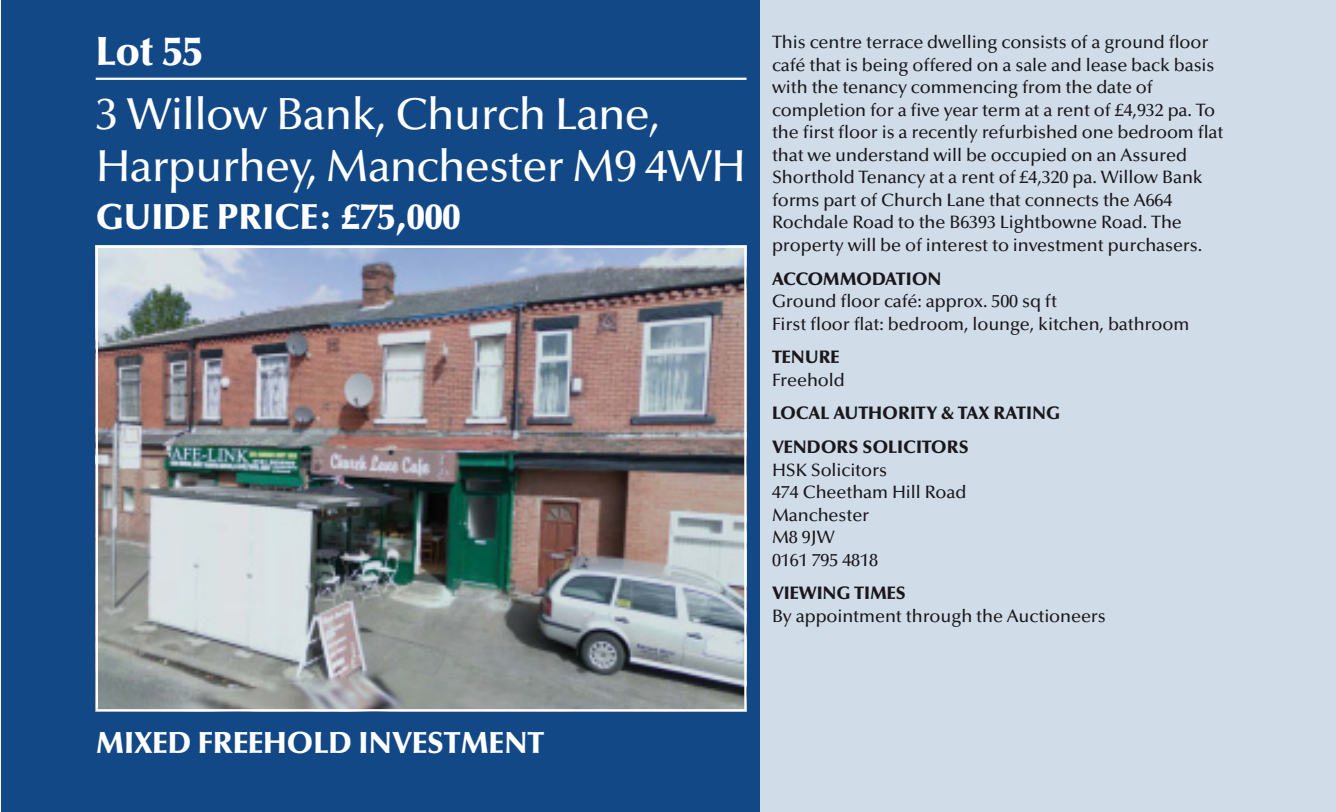
<style>
.page{position:relative;width:1336px;height:812px;background:#fff}
.page>*{position:absolute;margin:0;border:0;box-sizing:border-box;transform-origin:0 0}
.t1{font:500 45px/51.8px "Optima LT Std";letter-spacing:-.02em;color:#fff}
.t2{font:900 40.5px "Optima LT Std";color:#fff}
.t3{font:900 36px "Optima LT Std";letter-spacing:-.005em;color:#fff}
.t4{font:900 30.38px "Optima LT Std";letter-spacing:-.005em;color:#fff}
.t5{font:500 18px/22.5px "Optima LT Std";letter-spacing:-.005em;color:#1a171c}
.t6{font:900 18px/33.8px "Optima LT Std";letter-spacing:-.005em;color:#1a171c}
.t7{font:900 18px "Optima LT Std";letter-spacing:-.03em;color:#1a171c}
</style>
<div class="page">
<div style="left:1px;top:0;width:1334px;height:812px;background:#d0dde8"></div>
<div style="left:1px;top:0;width:758px;height:812px;background:#134887"></div>
<hr style="left:96px;top:78px;width:650px;height:2px;background:#fff">
<img style="left:99px;top:249px;width:644px;height:459px">
<div style="left:96px;top:246px;width:650px;height:465px;border:2px solid #fff"></div>
<h2 class="t2" style="left:96px;top:35px;width:108px">Lot 55</h2>
<h1 class="t1" style="left:96px;top:93px;width:652px">3 Willow Bank, Church Lane,<br>Harpurhey, Manchester M9 4WH</h1>
<h3 class="t3" style="left:96px;top:202px;width:366px">GUIDE PRICE: £75,000</h3>
<p class="t5" style="left:772px;top:33px;width:453px">This centre terrace dwelling consists of a ground floor café that is being offered on a sale and lease back basis with the tenancy commencing from the date of completion for a five year term at a rent of £4,932 pa. To the first floor is a recently refurbished one bedroom flat that we understand will be occupied on an Assured Shorthold Tenancy at a rent of £4,320 pa. Willow Bank forms part of Church Lane that connects the A664<br>Rochdale Road to the B6393 Lightbowne Road. The property will be of interest to investment purchasers.</p>
<p class="t7" style="left:772px;top:271px;width:171px">ACCOMMODATION</p>
<p class="t5" style="left:772px;top:292px;width:419px">Ground floor café: approx. 500 sq ft<br>First floor flat: bedroom, lounge, kitchen, bathroom</p>
<p class="t6" style="left:772px;top:342px;width:69px">TENURE</p>
<p class="t5" style="left:772px;top:370px;width:74px">Freehold</p>
<p class="t6" style="left:772px;top:398px;width:289px">LOCAL AUTHORITY &amp; TAX RATING<br>VENDORS SOLICITORS</p>
<p class="t5" style="left:772px;top:460px;width:196px">HSK Solicitors<br>474 Cheetham Hill Road<br>Manchester<br>M8 9JW<br>0161 795 4818</p>
<p class="t6" style="left:772px;top:578px;width:135px">VIEWING TIMES</p>
<p class="t5" style="left:772px;top:606px;width:335px">By appointment through the Auctioneers</p>
<h3 class="t4" style="left:96px;top:730px;width:450px">MIXED FREEHOLD INVESTMENT</h3>
</div>
